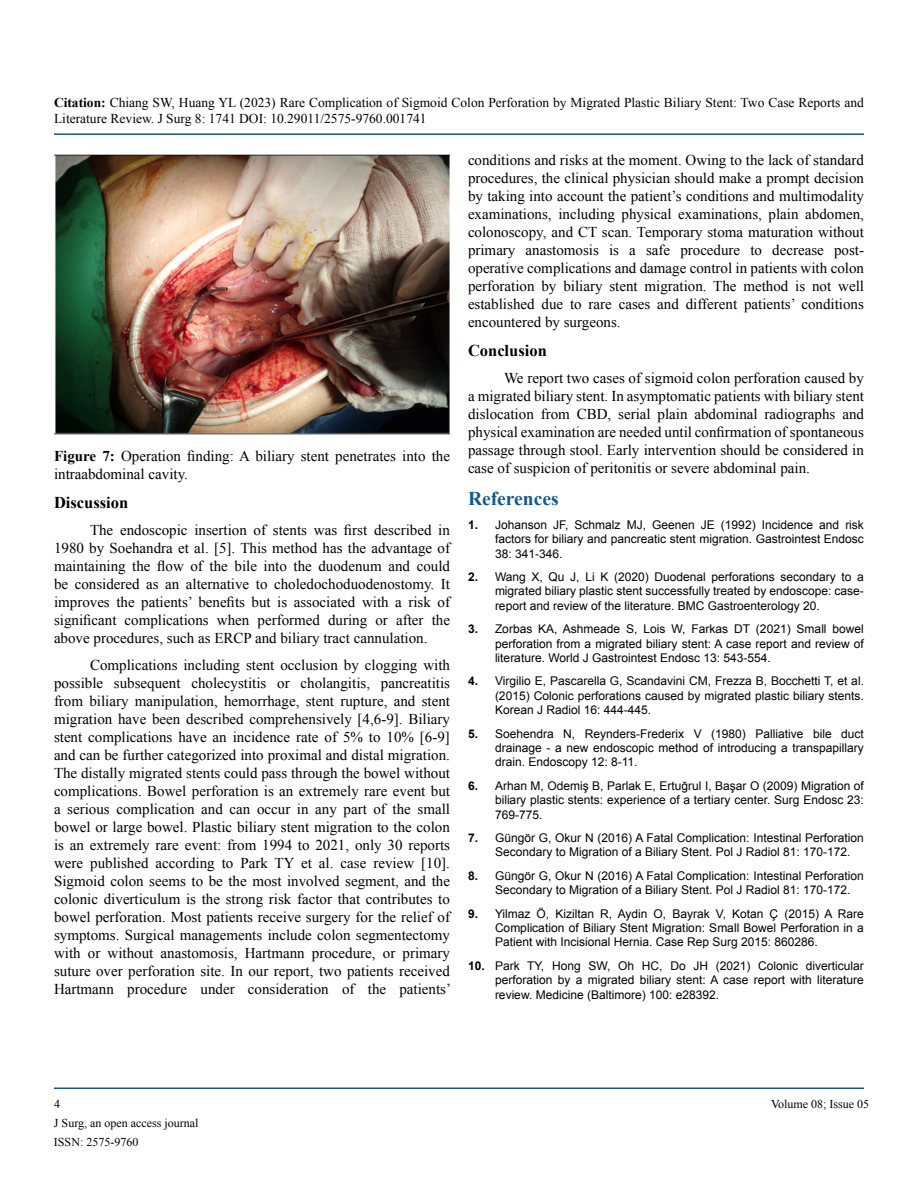
<style>
.page{position:relative;width:918px;height:1188px;background:#fff}
.page>*{position:absolute;margin:0;border:0;box-sizing:border-box;transform-origin:0 0}
.t1{font:700 19.5px "Times New Roman";color:#15588c}
.t2{font:700 16.5px "Times New Roman";color:#000}
.t3{font:15px/18px "Times New Roman";color:#000;text-align:justify}
.t4{font:13.5px/16.2px "Times New Roman";color:#000}
.t5{font:12px/14.4px "Arial";color:#000;text-align:justify}
.t6{font:12px/18.9px "Times New Roman";color:#000}
.s1{font-weight:700}
</style>
<div class="page">
<hr style="left:54px;top:133px;width:810px;height:2px;background:#15588c">
<hr style="left:54px;top:1088px;width:810px;height:1px;background:#15588c">
<img style="left:54px;top:155px;width:396px;height:279px">
<p class="t4" style="left:54px;top:94px;width:811px"><span class="s1">Citation:</span> Chiang SW, Huang YL (2023) Rare Complication of Sigmoid Colon Perforation by Migrated Plastic Biliary Stent: Two Case Reports and<br>Literature Review. J Surg 8: 1741 DOI: 10.29011/2575-9760.001741</p>
<p class="t3" style="left:54px;top:447px;width:398px"><span class="s1">Figure 7:</span> Operation finding: A biliary stent penetrates into the intraabdominal cavity.</p>
<p class="t2" style="left:54px;top:491px;width:76px">Discussion</p>
<p class="t3" style="left:54px;top:521px;width:398px;text-indent:36px">The endoscopic insertion of stents was first described in 1980 by Soehandra et al. [5]. This method has the advantage of maintaining the flow of the bile into the duodenum and could be considered as an alternative to choledochoduodenostomy. It improves the patients’ benefits but is associated with a risk of significant complications when performed during or after the above procedures, such as ERCP and biliary tract cannulation.</p>
<p class="t3" style="left:54px;top:656px;width:399px;text-indent:36px">Complications including stent occlusion by clogging with possible subsequent cholecystitis or cholangitis, pancreatitis from biliary manipulation, hemorrhage, stent rupture, and stent migration have been described comprehensively [4,6-9]. Biliary stent complications have an incidence rate of 5% to 10% [6-9] and can be further categorized into proximal and distal migration.<br>The distally migrated stents could pass through the bowel without complications. Bowel perforation is an extremely rare event but a serious complication and can occur in any part of the small bowel or large bowel. Plastic biliary stent migration to the colon is an extremely rare event: from 1994 to 2021, only 30 reports were published according to Park TY et al. case review [10].<br>Sigmoid colon seems to be the most involved segment, and the colonic diverticulum is the strong risk factor that contributes to bowel perforation. Most patients receive surgery for the relief of symptoms. Surgical managements include colon segmentectomy with or without anastomosis, Hartmann procedure, or primary suture over perforation site. In our report, two patients received Hartmann procedure under consideration of the patients’</p>
<p class="t3" style="left:468px;top:151px;width:398px">conditions and risks at the moment. Owing to the lack of standard procedures, the clinical physician should make a prompt decision by taking into account the patient’s conditions and multimodality examinations, including physical examinations, plain abdomen, colonoscopy, and CT scan. Temporary stoma maturation without primary anastomosis is a safe procedure to decrease post&shy;operative complications and damage control in patients with colon perforation by biliary stent migration. The method is not well established due to rare cases and different patients’ conditions encountered by surgeons.</p>
<p class="t2" style="left:468px;top:339px;width:80px">Conclusion</p>
<p class="t3" style="left:468px;top:369px;width:398px;text-indent:36px">We report two cases of sigmoid colon perforation caused by a migrated biliary stent. In asymptomatic patients with biliary stent dislocation from CBD, serial plain abdominal radiographs and physical examination are needed until confirmation of spontaneous passage through stool. Early intervention should be considered in case of suspicion of peritonitis or severe abdominal pain.</p>
<h1 class="t1" style="left:468px;top:485px;width:92px">References</h1>
<p class="t5" style="left:495px;top:518px;width:370px;text-indent:-27px"><span class="s1">1.</span> Johanson JF, Schmalz MJ, Geenen JE (1992) Incidence and risk factors for biliary and pancreatic stent migration. Gastrointest Endosc 38: 341-346.</p>
<p class="t5" style="left:495px;top:570px;width:370px;text-indent:-27px"><span class="s1">2.</span> Wang X, Qu J, Li K (2020) Duodenal perforations secondary to a migrated biliary plastic stent successfully treated by endoscope: case&shy;report and review of the literature. BMC Gastroenterology 20.</p>
<p class="t5" style="left:495px;top:622px;width:370px;text-indent:-27px"><span class="s1">3.</span> Zorbas KA, Ashmeade S, Lois W, Farkas DT (2021) Small bowel perforation from a migrated biliary stent: A case report and review of literature. World J Gastrointest Endosc 13: 543-554.</p>
<p class="t5" style="left:495px;top:674px;width:371px;text-indent:-27px"><span class="s1">4.</span> Virgilio E, Pascarella G, Scandavini CM, Frezza B, Bocchetti T, et al. (2015) Colonic perforations caused by migrated plastic biliary stents.<br>Korean J Radiol 16: 444-445.</p>
<p class="t5" style="left:495px;top:726px;width:370px;text-indent:-27px"><span class="s1">5.</span> Soehendra N, Reynders-Frederix V (1980) Palliative bile duct drainage - a new endoscopic method of introducing a transpapillary drain. Endoscopy 12: 8-11.</p>
<p class="t5" style="left:495px;top:779px;width:371px;text-indent:-27px"><span class="s1">6.</span> Arhan M, Odemiş B, Parlak E, Ertuğrul I, Başar O (2009) Migration of biliary plastic stents: experience of a tertiary center. Surg Endosc 23:<br>769-775.</p>
<p class="t5" style="left:495px;top:831px;width:370px;text-indent:-27px"><span class="s1">7.</span> Güngör G, Okur N (2016) A Fatal Complication: Intestinal Perforation<br>Secondary to Migration of a Biliary Stent. Pol J Radiol 81: 170-172.</p>
<p class="t5" style="left:495px;top:869px;width:370px;text-indent:-27px"><span class="s1">8.</span> Güngör G, Okur N (2016) A Fatal Complication: Intestinal Perforation<br>Secondary to Migration of a Biliary Stent. Pol J Radiol 81: 170-172.</p>
<p class="t5" style="left:495px;top:906px;width:370px;text-indent:-27px"><span class="s1">9.</span> Yilmaz Ö, Kiziltan R, Aydin O, Bayrak V, Kotan Ç (2015) A Rare Complication of Biliary Stent Migration: Small Bowel Perforation in a Patient with Incisional Hernia. Case Rep Surg 2015: 860286.</p>
<p class="t5" style="left:495px;top:959px;width:370px;text-indent:-27px"><span class="s1">10.</span> Park TY, Hong SW, Oh HC, Do JH (2021) Colonic diverticular perforation by a migrated biliary stent: A case report with literature review. Medicine (Baltimore) 100: e28392.</p>
<p class="t6" style="left:54px;top:1094px;width:7px">4</p>
<p class="t6" style="left:771px;top:1094px;width:100px">Volume 08; Issue 05</p>
<p class="t6" style="left:54px;top:1114px;width:146px">J Surg, an open access journal<br>ISSN: 2575-9760</p>
</div>
